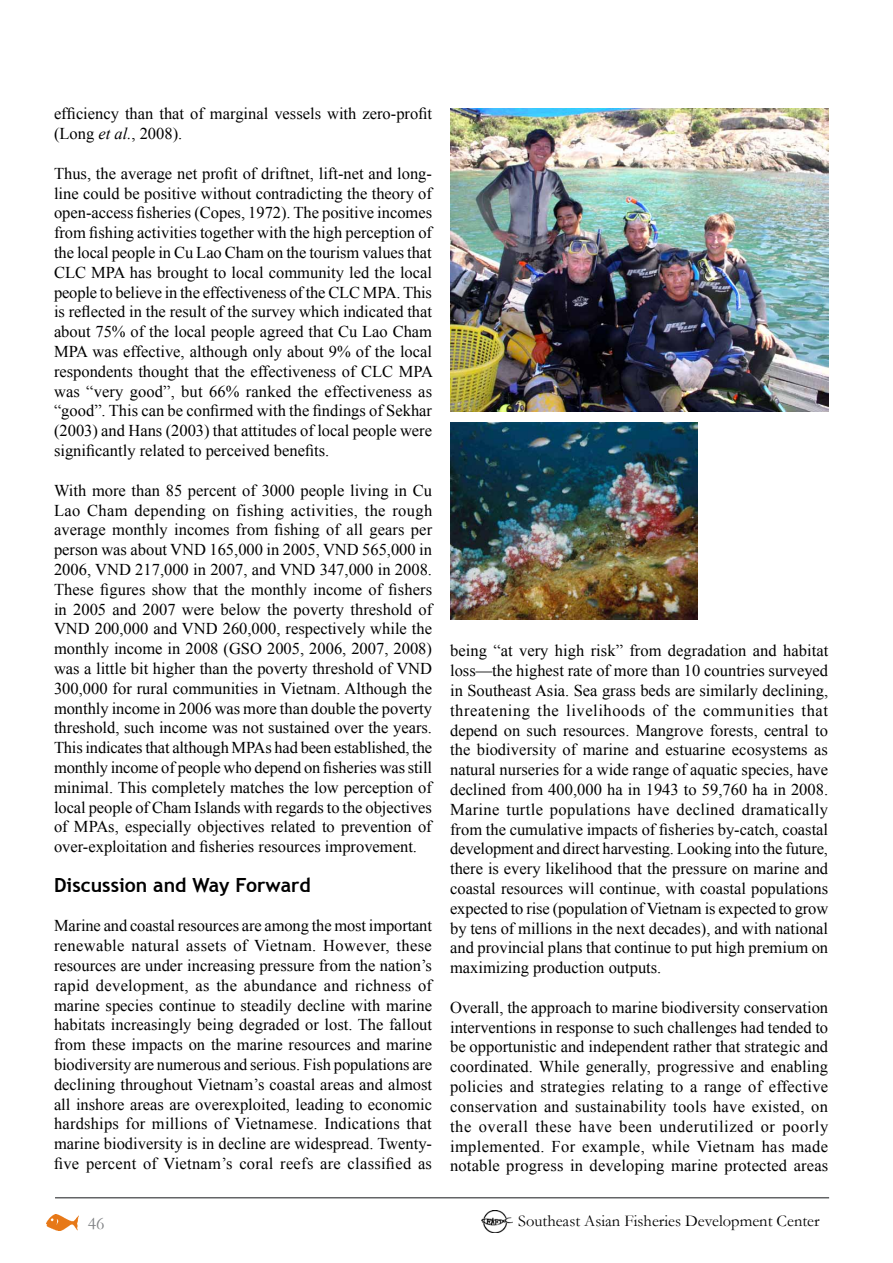
<style>
.page{position:relative;width:893px;height:1263px;background:#fff}
.page>*{position:absolute;margin:0;border:0;box-sizing:border-box;transform-origin:0 0}
.t1{font:700 19.5px "Trebuchet MS";color:#000}
.t2{font:18px "Garamond";color:#808285}
.t3{font:16.5px/19.8px "Times New Roman";color:#000;text-align:justify}
.t4{font:16.5px "Garamond";color:#000}
.s1{font-style:italic}
</style>
<div class="page">
<img style="left:47px;top:1214px;width:32px;height:16px">
<img style="left:482px;top:1210px;width:30px;height:22px">
<hr style="left:55px;top:1197px;width:774px;height:1px;background:#636466">
<img style="left:450px;top:109px;width:378px;height:302px">
<img style="left:450px;top:422px;width:247px;height:197px">
<p class="t3" style="left:54px;top:104px;width:380px">efficiency than that of marginal vessels with zero-profit (Long <span class="s1">et al.</span>, 2008).</p>
<p class="t3" style="left:54px;top:163px;width:380px">Thus, the average net profit of driftnet, lift-net and long&shy;line could be positive without contradicting the theory of open-access fisheries (Copes, 1972). The positive incomes from fishing activities together with the high perception of the local people in Cu Lao Cham on the tourism values that CLC MPA has brought to local community led the local people to believe in the effectiveness of the CLC MPA. This is reflected in the result of the survey which indicated that about 75% of the local people agreed that Cu Lao Cham MPA was effective, although only about 9% of the local respondents thought that the effectiveness of CLC MPA was “very good”, but 66% ranked the effectiveness as “good”. This can be confirmed with the findings of Sekhar (2003) and Hans (2003) that attitudes of local people were significantly related to perceived benefits.</p>
<p class="t3" style="left:54px;top:480px;width:380px">With more than 85 percent of 3000 people living in Cu Lao Cham depending on fishing activities, the rough average monthly incomes from fishing of all gears per person was about VND 165,000 in 2005, VND 565,000 in 2006, VND 217,000 in 2007, and VND 347,000 in 2008.<br>These figures show that the monthly income of fishers in 2005 and 2007 were below the poverty threshold of VND 200,000 and VND 260,000, respectively while the monthly income in 2008 (GSO 2005, 2006, 2007, 2008) was a little bit higher than the poverty threshold of VND 300,000 for rural communities in Vietnam. Although the monthly income in 2006 was more than double the poverty threshold, such income was not sustained over the years.<br>This indicates that although MPAs had been established, the monthly income of people who depend on fisheries was still minimal. This completely matches the low perception of local people of Cham Islands with regards to the objectives of MPAs, especially objectives related to prevention of over-exploitation and fisheries resources improvement.</p>
<p class="t1" style="left:54px;top:873px;width:258px">Discussion and Way Forward</p>
<p class="t3" style="left:54px;top:916px;width:380px">Marine and coastal resources are among the most important renewable natural assets of Vietnam. However, these resources are under increasing pressure from the nation’s rapid development, as the abundance and richness of marine species continue to steadily decline with marine habitats increasingly being degraded or lost. The fallout from these impacts on the marine resources and marine biodiversity are numerous and serious. Fish populations are declining throughout Vietnam’s coastal areas and almost all inshore areas are overexploited, leading to economic hardships for millions of Vietnamese. Indications that marine biodiversity is in decline are widespread. Twenty&shy;five percent of Vietnam’s coral reefs are classified as</p>
<p class="t3" style="left:450px;top:641px;width:380px">being “at very high risk” from degradation and habitat loss—the highest rate of more than 10 countries surveyed in Southeast Asia. Sea grass beds are similarly declining, threatening the livelihoods of the communities that depend on such resources. Mangrove forests, central to the biodiversity of marine and estuarine ecosystems as natural nurseries for a wide range of aquatic species, have declined from 400,000 ha in 1943 to 59,760 ha in 2008.<br>Marine turtle populations have declined dramatically from the cumulative impacts of fisheries by-catch, coastal development and direct harvesting. Looking into the future, there is every likelihood that the pressure on marine and coastal resources will continue, with coastal populations expected to rise (population of Vietnam is expected to grow by tens of millions in the next decades), and with national and provincial plans that continue to put high premium on maximizing production outputs.</p>
<p class="t3" style="left:450px;top:997px;width:380px">Overall, the approach to marine biodiversity conservation interventions in response to such challenges had tended to be opportunistic and independent rather that strategic and coordinated. While generally, progressive and enabling policies and strategies relating to a range of effective conservation and sustainability tools have existed, on the overall these have been underutilized or poorly implemented. For example, while Vietnam has made notable progress in developing marine protected areas</p>
<p class="t2" style="left:88px;top:1212px;width:18px">46</p>
<p class="t4" style="left:518px;top:1210px;width:303px">Southeast Asian Fisheries Development Center</p>
</div>
